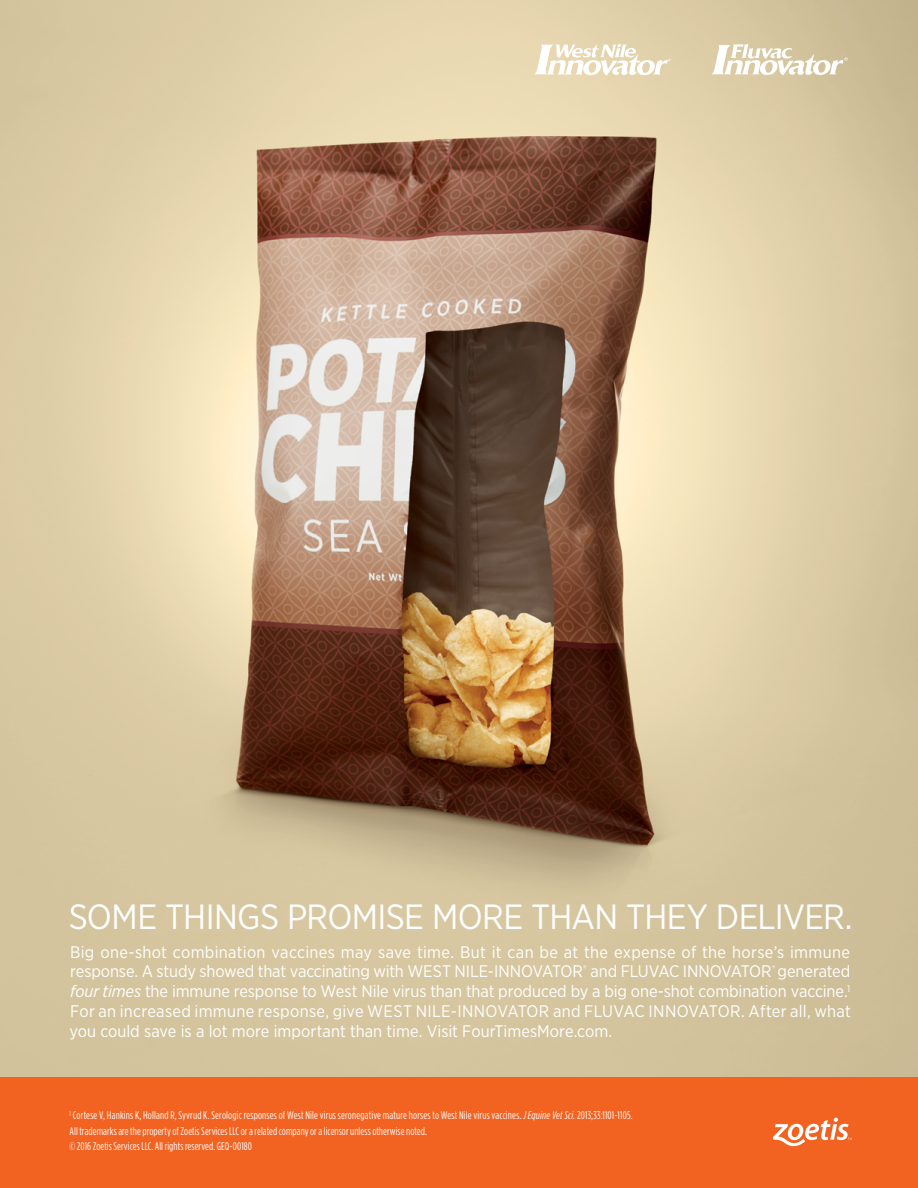
<style>
.page{position:relative;width:918px;height:1188px;background:#fff}
.page>*{position:absolute;margin:0;border:0;box-sizing:border-box;transform-origin:0 0}
.t1{font:34.95px "Gotham Narrow";letter-spacing:-.02em;color:#fff}
.t2{font:16.8px/19.8px "Gotham Narrow";color:#fff;text-align:justify}
.t3{font:10.95px/15.5px "Gotham Condensed";letter-spacing:.01em;color:#fff}
.s1{font-style:italic}
</style>
<div class="page">
<img style="left:0;top:0;width:918px;height:1077px">
<div style="left:0;top:1077px;width:918px;height:111px;background:#f26322"></div>
<svg style="left:712px;top:44px;width:136px;height:31px"></svg>
<svg style="left:535px;top:44px;width:136px;height:31px"></svg>
<svg style="left:773px;top:1118px;width:79px;height:28px"></svg>
<h1 class="t1" style="left:69px;top:895px;width:786px">SOME THINGS PROMISE MORE THAN THEY DELIVER.</h1>
<p class="t2" style="left:69px;top:941px;width:783px">Big one-shot combination vaccines may save time. But it can be at the expense of the horse’s immune response. A study showed that vaccinating with WEST NILE-INNOVATOR<sup>®</sup> and FLUVAC INNOVATOR<sup>®</sup> generated <span class="s1">four times</span> the immune response to West Nile virus than that produced by a big one-shot combination vaccine.<sup>1<br></sup>For an increased immune response, give WEST NILE-INNOVATOR and FLUVAC INNOVATOR. After all, what you could save is a lot more important than time. Visit FourTimesMore.com.</p>
<p class="t3" style="left:70px;top:1108px;width:565px"><sup>1</sup> Cortese V, Hankins K, Holland R, Syvrud K. Serologic responses of West Nile virus seronegative mature horses to West Nile virus vaccines. <span class="s1">J Equine Vet Sci.</span> 2013;33:1101-1105.<br>All trademarks are the property of Zoetis Services LLC or a related company or a licensor unless otherwise noted.<br>© 2016 Zoetis Services LLC. All rights reserved. GEQ-00180</p>
</div>
